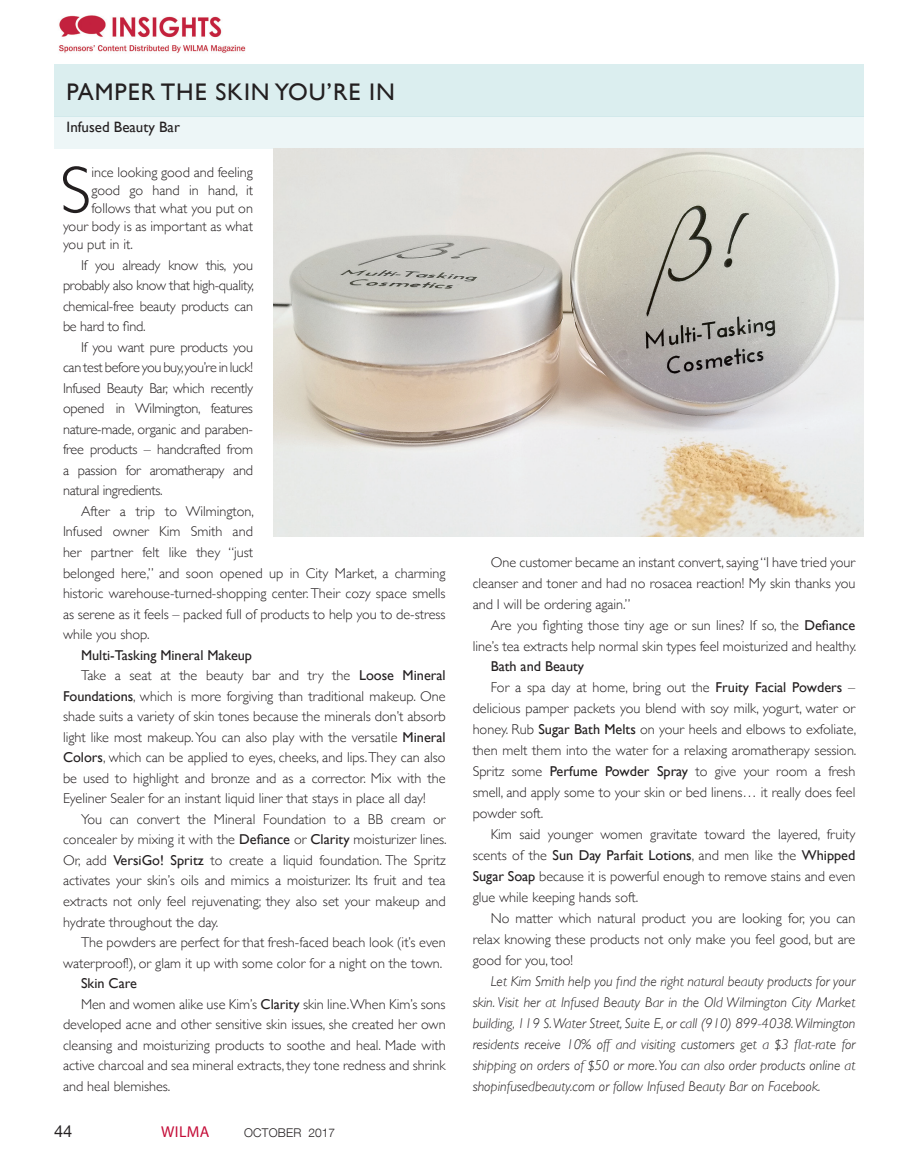
<style>
.page{position:relative;width:918px;height:1175px;background:#fff}
.page>*{position:absolute;margin:0;border:0;box-sizing:border-box;transform-origin:0 0}
.t1{font:300 67.05px "Gill Sans";color:#231f20}
.t2{font:24px "Gill Sans";letter-spacing:.04em;color:#231f20}
.t3{font:16.5px "Helvetica Neue";color:#231f20}
.t4{font:15.75px "Myriad Pro";letter-spacing:.025em;color:#c40c37}
.t5{font:15px "Gill Sans";color:#231f20}
.t6{font:300 14.25px/20.5px "Gill Sans";color:#231f20;text-align:justify}
.t7{font:italic 300 14.25px/21px "Gill Sans";color:#231f20;text-align:justify}
.t8{font:14.25px "Gill Sans";color:#231f20}
.t9{font:300 12px "Helvetica Neue";letter-spacing:.02em;color:#231f20}
.s1{font-weight:400}
.s2{font-weight:300}
</style>
<div class="page">
<div style="left:54px;top:64px;width:810px;height:52px;background:#dbeeef"></div>
<div style="left:54px;top:116px;width:810px;height:33px;background:#edf6f7"></div>
<img style="left:59px;top:15px;width:187px;height:38px">
<img style="left:273px;top:148px;width:591px;height:388px">
<h2 class="t2" style="left:67px;top:77px;width:330px">PAMPER THE SKIN YOU’RE IN</h2>
<p class="t5" style="left:67px;top:118px;width:115px">Infused Beauty Bar</p>
<h1 class="t1" style="left:60px;top:138px;width:33px">S</h1>
<p class="t6" style="left:91px;top:161px;width:163px">ince looking good and feeling</p>
<p class="t6" style="left:91px;top:179px;width:163px">good go hand in hand, it</p>
<p class="t6" style="left:91px;top:197px;width:163px">follows that what you put on</p>
<p class="t6" style="left:63px;top:215px;width:192px">your body is as important as what</p>
<p class="t6" style="left:63px;top:233px;width:71px">you put in it.</p>
<p class="t6" style="left:63px;top:254px;width:193px;text-indent:18px">If you already know this, you probably also know that high-quality, chemical-free beauty products can be hard to find.</p>
<p class="t6" style="left:63px;top:336px;width:192px;text-indent:18px">If you want pure products you can test before you buy,you’re in luck!<br>Infused Beauty Bar, which recently opened in Wilmington, features nature-made, organic and paraben&shy;free products – handcrafted from a passion for aromatherapy and natural ingredients.</p>
<p class="t6" style="left:63px;top:500px;width:384px;text-align:left;text-indent:18px">After a trip to Wilmington,<br>Infused owner Kim Smith and<br>her partner felt like they “just<br>belonged here,” and soon opened up in City Market, a charming historic warehouse-turned-shopping center. Their cozy space smells as serene as it feels – packed full of products to help you to de-stress while you shop.</p>
<p class="t8" style="left:81px;top:646px;width:173px">Multi-Tasking Mineral Makeup</p>
<p class="t6" style="left:81px;top:664px;width:366px">Take a seat at the beauty bar and try the <span class="s1">Loose Mineral</span></p>
<p class="t6" style="left:63px;top:685px;width:384px"><span class="s1">Foundations</span>, which is more forgiving than traditional makeup. One</p>
<p class="t6" style="left:63px;top:705px;width:384px">shade suits a variety of skin tones because the minerals don’t absorb</p>
<p class="t6" style="left:63px;top:726px;width:384px">light like most makeup. You can also play with the versatile <span class="s1">Mineral</span></p>
<p class="t6" style="left:63px;top:746px;width:384px"><span class="s1">Colors</span>, which can be applied to eyes, cheeks, and lips. They can also</p>
<p class="t6" style="left:63px;top:767px;width:384px">be used to highlight and bronze and as a corrector. Mix with the</p>
<p class="t6" style="left:63px;top:787px;width:364px">Eyeliner Sealer for an instant liquid liner that stays in place all day!</p>
<p class="t6" style="left:81px;top:808px;width:366px">You can convert the Mineral Foundation to a BB cream or</p>
<p class="t6" style="left:63px;top:828px;width:385px">concealer by mixing it with the <span class="s1">Defiance</span> or <span class="s1">Clarity</span> moisturizer lines.</p>
<p class="t6" style="left:63px;top:849px;width:384px">Or, add <span class="s1">VersiGo! Spritz</span> to create a liquid foundation. The Spritz</p>
<p class="t6" style="left:63px;top:869px;width:384px">activates your skin’s oils and mimics a moisturizer. Its fruit and tea</p>
<p class="t6" style="left:63px;top:890px;width:384px">extracts not only feel rejuvenating; they also set your makeup and</p>
<p class="t6" style="left:63px;top:911px;width:157px">hydrate throughout the day.</p>
<p class="t6" style="left:81px;top:931px;width:366px">The powders are perfect for that fresh-faced beach look (it’s even</p>
<p class="t6" style="left:63px;top:952px;width:381px">waterproof!), or glam it up with some color for a night on the town.</p>
<p class="t8" style="left:81px;top:974px;width:57px">Skin Care</p>
<p class="t6" style="left:81px;top:993px;width:366px">Men and women alike use Kim’s <span class="s1">Clarity</span> skin line. When Kim’s sons</p>
<p class="t6" style="left:63px;top:1013px;width:384px">developed acne and other sensitive skin issues, she created her own</p>
<p class="t6" style="left:63px;top:1034px;width:384px">cleansing and moisturizing products to soothe and heal. Made with</p>
<p class="t6" style="left:63px;top:1054px;width:384px">active charcoal and sea mineral extracts, they tone redness and shrink</p>
<p class="t6" style="left:63px;top:1075px;width:109px">and heal blemishes.</p>
<p class="t3" style="left:54px;top:1118px;width:20px">44</p>
<p class="t4" style="left:161px;top:1121px;width:50px">WILMA</p>
<p class="t9" style="left:244px;top:1125px;width:93px">OCTOBER 2017</p>
<p class="t6" style="left:473px;top:551px;width:384px;line-height:21px;text-indent:18px">One customer became an instant convert, saying “I have tried your cleanser and toner and had no rosacea reaction! My skin thanks you and I will be ordering again.”</p>
<p class="t6" style="left:473px;top:613px;width:385px;line-height:21px;text-align:right">Are you fighting those tiny age or sun lines? If so, the <span class="s1">Defiance </span>line’s tea extracts help normal skin types feel moisturized and healthy.</p>
<p class="t8" style="left:491px;top:658px;width:95px">Bath and Beauty</p>
<p class="t6" style="left:491px;top:677px;width:366px">For a spa day at home, bring out the <span class="s1">Fruity Facial Powders</span> –</p>
<p class="t6" style="left:473px;top:698px;width:384px">delicious pamper packets you blend with soy milk, yogurt, water or</p>
<p class="t6" style="left:473px;top:718px;width:385px">honey. Rub <span class="s1">Sugar Bath Melts</span> on your heels and elbows to exfoliate,</p>
<p class="t6" style="left:473px;top:739px;width:385px">then melt them into the water for a relaxing aromatherapy session.</p>
<p class="t6" style="left:473px;top:760px;width:384px">Spritz some <span class="s1">Perfume Powder Spray</span> to give your room a fresh</p>
<p class="t6" style="left:473px;top:781px;width:384px">smell, and apply some to your skin or bed linens… it really does feel</p>
<p class="t6" style="left:473px;top:802px;width:72px">powder soft.</p>
<p class="t6" style="left:491px;top:823px;width:366px">Kim said younger women gravitate toward the layered, fruity</p>
<p class="t8" style="left:473px;top:847px;width:384px"><span class="s2">scents of the</span> Sun Day Parfait Lotions<span class="s2">, and men like the</span> Whipped</p>
<p class="t6" style="left:473px;top:865px;width:384px"><span class="s1">Sugar Soap</span> because it is powerful enough to remove stains and even</p>
<p class="t6" style="left:473px;top:886px;width:167px">glue while keeping hands soft.</p>
<p class="t6" style="left:491px;top:907px;width:366px">No matter which natural product you are looking for, you can</p>
<p class="t6" style="left:473px;top:928px;width:384px">relax knowing these products not only make you feel good, but are</p>
<p class="t6" style="left:473px;top:949px;width:102px">good for you, too!</p>
<p class="t7" style="left:473px;top:970px;width:384px;text-indent:18px">Let Kim Smith help you find the right natural beauty products for your skin. Visit her at Infused Beauty Bar in the Old Wilmington City Market building, 119 S. Water Street, Suite E, or call (910) 899-4038. Wilmington residents receive 10% off and visiting customers get a $3 flat-rate for shipping on orders of $50 or more.You can also order products online at shopinfusedbeauty.com or follow Infused Beauty Bar on Facebook.</p>
</div>
